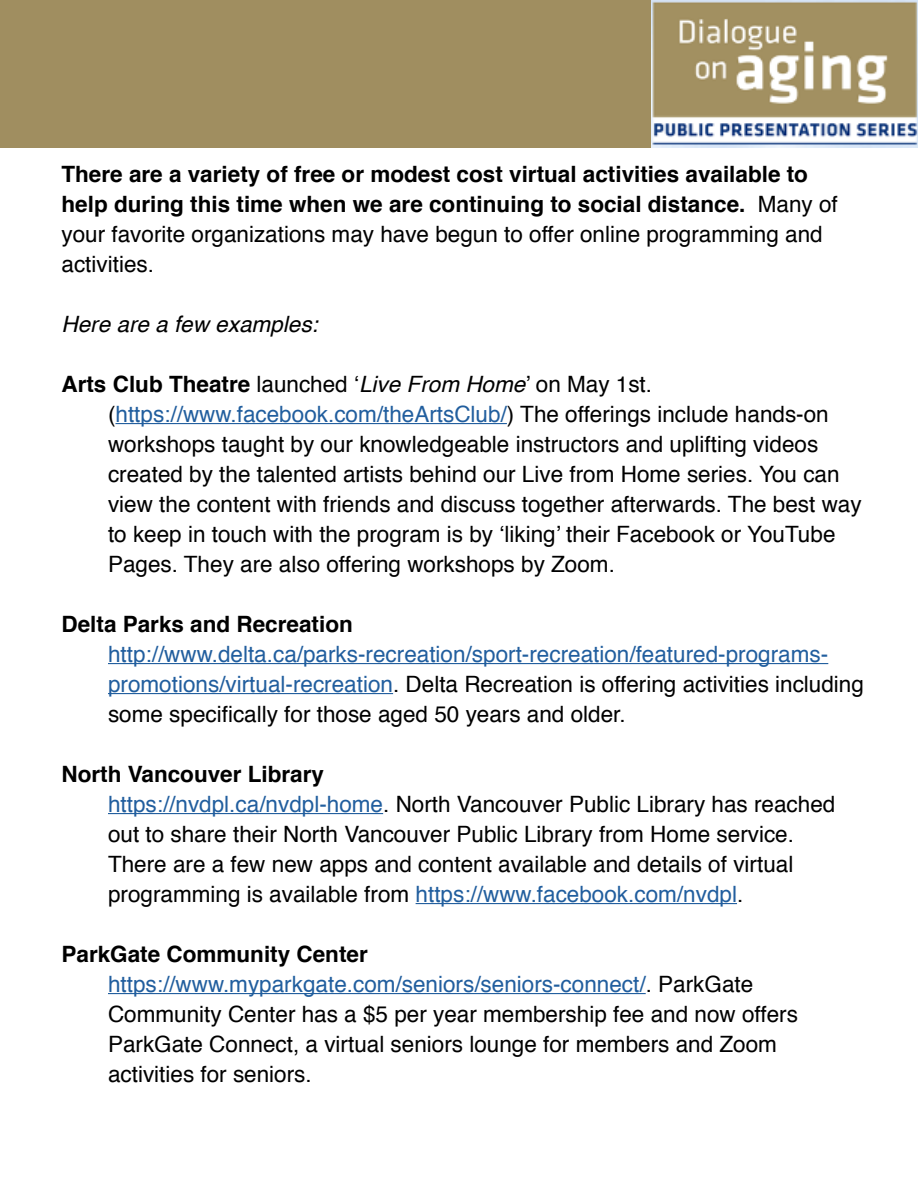
<style>
.page{position:relative;width:918px;height:1188px;background:#fff}
.page>*{position:absolute;margin:0;border:0;box-sizing:border-box;transform-origin:0 0}
.t1{font:22.5px/30px "Helvetica";color:#000}
.t2{font:700 22.5px/30px "Helvetica";color:#000}
.t3{font:22.5px/30px "Helvetica";color:#215e9e}
.t4{font:italic 22.5px "Helvetica";color:#000}
.s1{font-weight:400}
.s2{font-weight:700}
.s3{font-style:italic}
.s4{color:#215e9e}
.s5{color:#000}
</style>
<div class="page">
<div style="left:0;top:0;width:918px;height:147px;background:#a08e60"></div>
<img style="left:652px;top:0;width:266px;height:147px">
<hr style="left:115px;top:423px;width:392px;height:1px;background:#215e9e">
<hr style="left:108px;top:663px;width:720px;height:1px;background:#215e9e">
<hr style="left:108px;top:693px;width:285px;height:1px;background:#215e9e">
<hr style="left:108px;top:813px;width:275px;height:1px;background:#215e9e">
<hr style="left:416px;top:903px;width:321px;height:1px;background:#215e9e">
<hr style="left:108px;top:993px;width:538px;height:1px;background:#215e9e">
<p class="t2" style="left:62px;top:159px;width:778px">There are a variety of free or modest cost virtual activities available to help during this time when we are continuing to social distance. <span class="s1">Many of your favorite organizations may have begun to offer online programming and activities.</span></p>
<p class="t4" style="left:62px;top:306px;width:258px">Here are a few examples:</p>
<p class="t1" style="left:108px;top:370px;width:755px;text-indent:-47px"><span class="s2">Arts Club Theatre</span> launched ‘<span class="s3">Live From Home</span>’ on May 1st. (<span class="s4">https://www.facebook.com/theArtsClub/</span>) The offerings include hands-on workshops taught by our knowledgeable instructors and uplifting videos created by the talented artists behind our Live from Home series. You can view the content with friends and discuss together afterwards. The best way to keep in touch with the program is by ‘liking’ their Facebook or YouTube Pages. They are also offering workshops by Zoom.</p>
<p class="t2" style="left:61px;top:609px;width:293px">Delta Parks and Recreation</p>
<p class="t3" style="left:108px;top:640px;width:757px">http://www.delta.ca/parks-recreation/sport-recreation/featured-programs&shy;promotions/virtual-recreation<span class="s5">. Delta Recreation is offering activities including some specifically for those aged 50 years and older.</span></p>
<p class="t1" style="left:108px;top:760px;width:729px;text-indent:-47px"><span class="s2">North Vancouver Library<br></span><span class="s4">https://nvdpl.ca/nvdpl-home</span>. North Vancouver Public Library has reached out to share their North Vancouver Public Library from Home service.<br>There are a few new apps and content available and details of virtual programming is available from <span class="s4">https://www.facebook.com/nvdpl</span>.</p>
<p class="t1" style="left:108px;top:940px;width:691px;text-indent:-47px"><span class="s2">ParkGate Community Center </span><span class="s4">https://www.myparkgate.com/seniors/seniors-connect/</span>. ParkGate Community Center has a $5 per year membership fee and now offers ParkGate Connect, a virtual seniors lounge for members and Zoom activities for seniors.</p>
</div>
